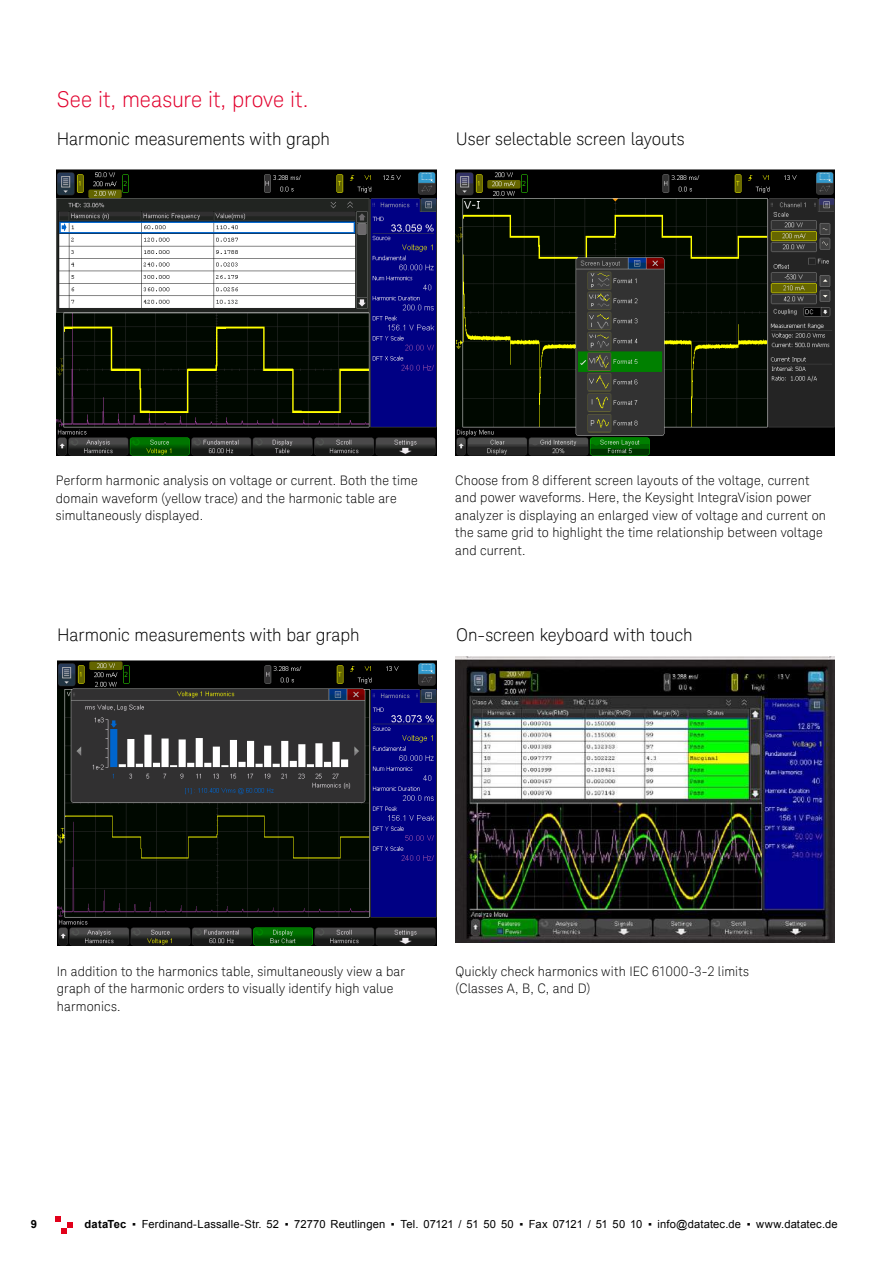
<style>
.page{position:relative;width:893px;height:1263px;background:#fff}
.page>*{position:absolute;margin:0;border:0;box-sizing:border-box;transform-origin:0 0}
.t1{font:300 21.9px "Keysight Sans";color:#e2002d}
.t2{font:300 17.4px "Keysight Sans";letter-spacing:-.005em;color:#000}
.t3{font:300 13.05px/17.4px "Keysight Sans";letter-spacing:.01em;color:#000}
.t4{font:11.25px "Arial";letter-spacing:.01em;color:#000}
.t5{font:700 11.25px "Arial";color:#000}
.s1{font-weight:700}
</style>
<div class="page">
<svg style="left:55px;top:1216px;width:18px;height:18px"></svg>
<img style="left:57px;top:170px;width:380px;height:285px">
<img style="left:57px;top:660px;width:380px;height:286px">
<img style="left:455px;top:170px;width:380px;height:285px">
<img style="left:455px;top:657px;width:379px;height:285px">
<h1 class="t1" style="left:57px;top:86px;width:253px">See it, measure it, prove it.</h1>
<h2 class="t2" style="left:57px;top:128px;width:275px">Harmonic measurements with graph</h2>
<h2 class="t2" style="left:456px;top:128px;width:230px">User selectable screen layouts</h2>
<p class="t3" style="left:56px;top:472px;width:363px">Perform harmonic analysis on voltage or current. Both the time domain waveform (yellow trace) and the harmonic table are simultaneously displayed.</p>
<p class="t3" style="left:455px;top:472px;width:372px">Choose from 8 different screen layouts of the voltage, current and power waveforms. Here, the Keysight IntegraVision power analyzer is displaying an enlarged view of voltage and current on the same grid to highlight the time relationship between voltage and current.</p>
<h2 class="t2" style="left:57px;top:624px;width:304px">Harmonic measurements with bar graph</h2>
<h2 class="t2" style="left:456px;top:624px;width:238px">On-screen keyboard with touch</h2>
<p class="t3" style="left:57px;top:962px;width:350px">In addition to the harmonics table, simultaneously view a bar graph of the harmonic orders to visually identify high value harmonics.</p>
<p class="t3" style="left:455px;top:962px;width:295px">Quickly check harmonics with IEC 61000-3-2 limits (Classes A, B, C, and D)</p>
<p class="t5" style="left:31px;top:1216px;width:8px">9</p>
<p class="t4" style="left:84px;top:1216px;width:755px"><span class="s1">dataTec</span> ▪ Ferdinand-Lassalle-Str. 52 ▪ 72770 Reutlingen ▪ Tel. 07121 / 51 50 50 ▪ Fax 07121 / 51 50 10 ▪ info@datatec.de ▪ www.datatec.de</p>
</div>
